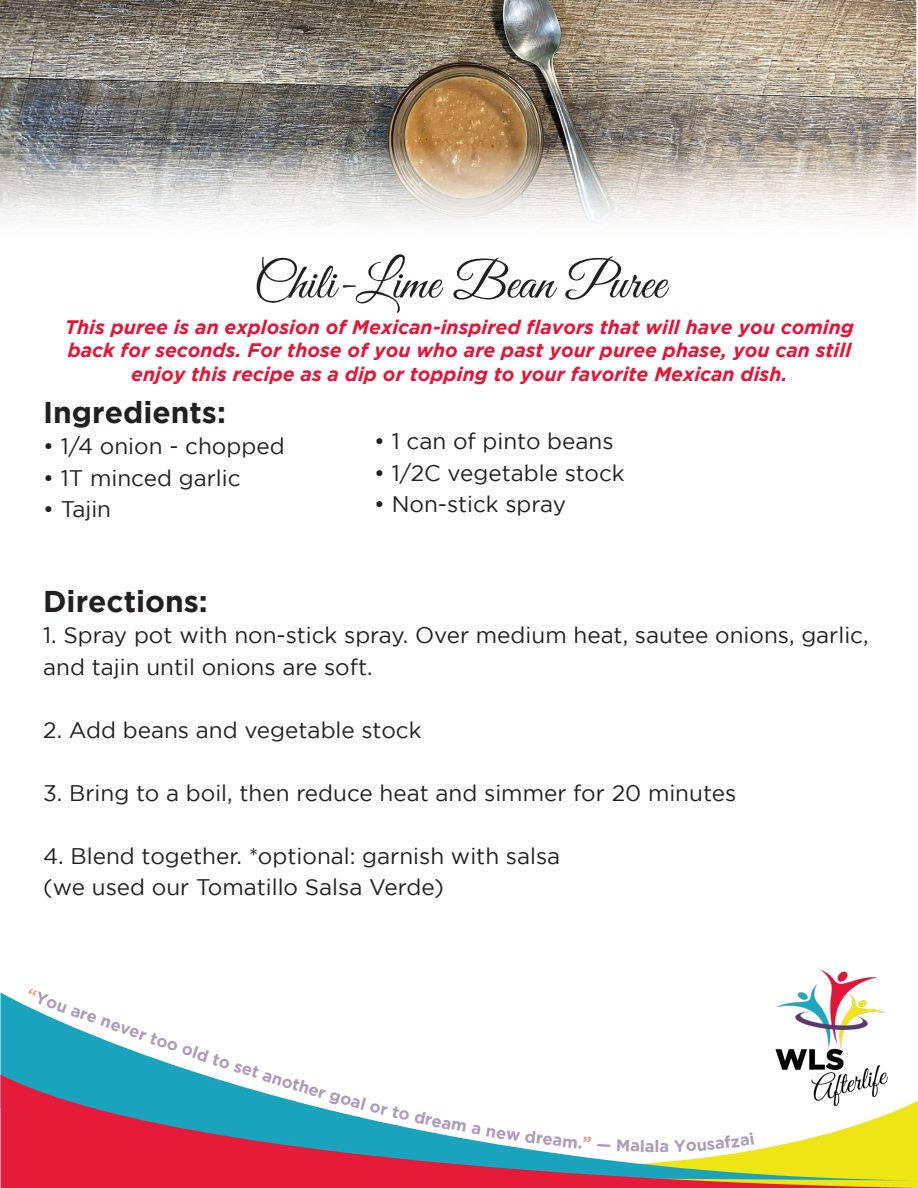
<style>
.page{position:relative;width:918px;height:1188px;background:#fff}
.page>*{position:absolute;margin:0;border:0;box-sizing:border-box;transform-origin:0 0}
.t1{font:51px "Great Vibes";color:#231f20}
.t2{font:700 30px "Gotham";color:#231f20}
.t3{font:22.5px/31.5px "Gotham";color:#231f20}
.t4{font:italic 700 19.5px/23.4px "Gotham";color:#e41537;text-align:center}
.t5{font:700 16.5px "Gotham";color:#ac9bb9}
.s1{color:#f19587}
</style>
<div class="page">
<svg style="left:1px;top:993px;width:200px;height:81px"></svg>
<svg style="left:1px;top:1074px;width:917px;height:114px"></svg>
<img style="left:775px;top:970px;width:117px;height:142px">
<img style="left:0;top:0;width:916px;height:225px">
<svg style="left:318px;top:1089px;width:273px;height:59px"></svg>
<svg style="left:597px;top:1143px;width:13px;height:4px"></svg>
<svg style="left:617px;top:1139px;width:37px;height:13px"></svg>
<svg style="left:660px;top:1143px;width:8px;height:9px"></svg>
<svg style="left:674px;top:1132px;width:80px;height:20px"></svg>
<p class="t1" style="left:254px;top:254px;width:413px">Chili-Lime Bean Puree</p>
<p class="t4" style="left:65px;top:315px;width:790px">This puree is an explosion of Mexican-inspired flavors that will have you coming back for seconds. For those of you who are past your puree phase, you can still enjoy this recipe as a dip or topping to your favorite Mexican dish.</p>
<p class="t2" style="left:43px;top:395px;width:184px">Ingredients:</p>
<p class="t3" style="left:43px;top:430px;width:243px">• 1/4 onion - chopped</p>
<p class="t3" style="left:43px;top:462px;width:199px">• 1T minced garlic</p>
<p class="t3" style="left:43px;top:493px;width:69px">• Tajin</p>
<p class="t3" style="left:374px;top:425px;width:241px">• 1 can of pinto beans</p>
<p class="t3" style="left:374px;top:457px;width:252px">• 1/2C vegetable stock</p>
<p class="t3" style="left:374px;top:488px;width:193px">• Non-stick spray</p>
<p class="t2" style="left:43px;top:584px;width:166px">Directions:</p>
<p class="t3" style="left:43px;top:619px;width:827px">1. Spray pot with non-stick spray. Over medium heat, sautee onions, garlic, and tajin until onions are soft.</p>
<p class="t3" style="left:43px;top:714px;width:380px">2. Add beans and vegetable stock</p>
<p class="t3" style="left:43px;top:777px;width:695px">3. Bring to a boil, then reduce heat and simmer for 20 minutes</p>
<p class="t3" style="left:43px;top:840px;width:519px">4. Blend together. *optional: garnish with salsa (we used our Tomatillo Salsa Verde)</p>
<p class="t5" style="left:31px;top:984px;width:75px;rotate:20deg"><span class="s1">“</span>You are</p>
<p class="t5" style="left:105px;top:1011px;width:103px;rotate:19deg">never too ol</p>
<p class="t5" style="left:201px;top:1044px;width:80px;rotate:18deg">d to set a</p>
<p class="t5" style="left:275px;top:1068px;width:50px;rotate:17deg">nothe</p>
<p class="t5" style="left:655px;top:1137px;width:6px">l</p>
</div>
